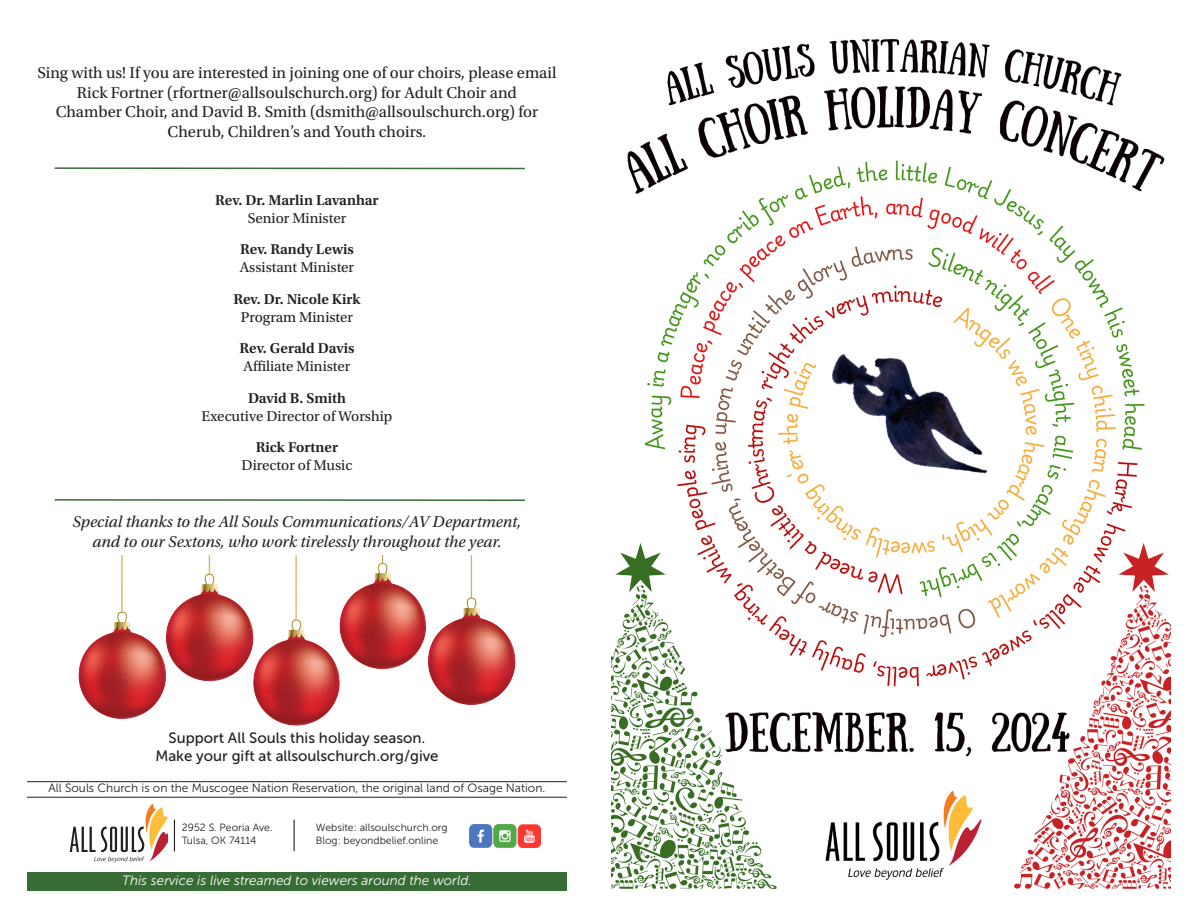
<style>
.page{position:relative;width:1188px;height:918px;background:#fff}
.page>*{position:absolute;margin:0;border:0;box-sizing:border-box;transform-origin:0 0}
.t1{font:16.5px/19.8px "Utopia Std";color:#231f20;text-align:center}
.t2{font:italic 16.5px/19.8px "Utopia Std";color:#231f20;text-align:center}
.t3{font:15px/18px "Utopia Std";color:#231f20}
.t4{font:15px/18px "Museo Sans 500";color:#231f20;text-align:center}
.t5{font:600 15px/18px "Utopia Std";color:#231f20;text-align:center}
.t6{font:italic 13.5px "Museo Sans 300";color:#fff}
.t7{font:12px "Museo Sans 300";color:#231f20}
.t8{font:10.5px "Museo Sans 300";color:#231f20}
.s1{font-weight:400}
.s2{font-weight:600}
</style>
<div class="page">
<div style="left:27px;top:873px;width:540px;height:18px;background:#376c34"></div>
<svg style="left:94px;top:857px;width:62px;height:6px"></svg>
<img style="left:611px;top:38px;width:560px;height:852px">
<hr style="left:55px;top:167px;width:470px;height:2px;background:#376c34">
<hr style="left:55px;top:499px;width:470px;height:2px;background:#376c34">
<img style="left:27px;top:555px;width:540px;height:302px">
<p class="t1" style="left:38px;top:63px;width:520px">Sing with us! If you are interested in joining one of our choirs, please email Rick Fortner (rfortner@allsoulschurch.org) for Adult Choir and<br>Chamber Choir, and David B. Smith (dsmith@allsoulschurch.org) for Cherub, Children’s and Youth choirs.</p>
<p class="t5" style="left:215px;top:191px;width:165px">Rev. Dr. Marlin Lavanhar<br><span class="s1">Senior Minister</span></p>
<p class="t3" style="left:240px;top:241px;width:116px"><span class="s2">Rev. Randy Lewis<br></span>Assistant Minister</p>
<p class="t5" style="left:233px;top:290px;width:129px">Rev. Dr. Nicole Kirk<br><span class="s1">Program Minister</span></p>
<p class="t3" style="left:240px;top:340px;width:116px"><span class="s2">Rev. Gerald Davis<br></span>Affiliate Minister</p>
<p class="t3" style="left:202px;top:389px;width:192px;text-align:center"><span class="s2">David B. Smith<br></span>Executive Director of Worship</p>
<p class="t3" style="left:242px;top:439px;width:112px;text-align:center"><span class="s2">Rick Fortner<br></span>Director of Music</p>
<p class="t2" style="left:73px;top:512px;width:450px">Special thanks to the All Souls Communications/AV Department, and to our Sextons, who work tirelessly throughout the year.</p>
<p class="t4" style="left:155px;top:729px;width:285px">Support All Souls this holiday season.<br>Make your gift at allsoulschurch.org/give</p>
<p class="t7" style="left:49px;top:781px;width:498px">All Souls Church is on the Muscogee Nation Reservation, the original land of Osage Nation.</p>
<p class="t8" style="left:182px;top:822px;width:92px">2952 S. Peoria Ave.</p>
<p class="t8" style="left:182px;top:835px;width:76px">Tulsa, OK 74114</p>
<p class="t8" style="left:316px;top:822px;width:133px">Website: allsoulschurch.org</p>
<p class="t8" style="left:316px;top:835px;width:124px">Blog: beyondbelief.online</p>
<p class="t6" style="left:122px;top:874px;width:351px">This service is live streamed to viewers around the world.</p>
</div>
